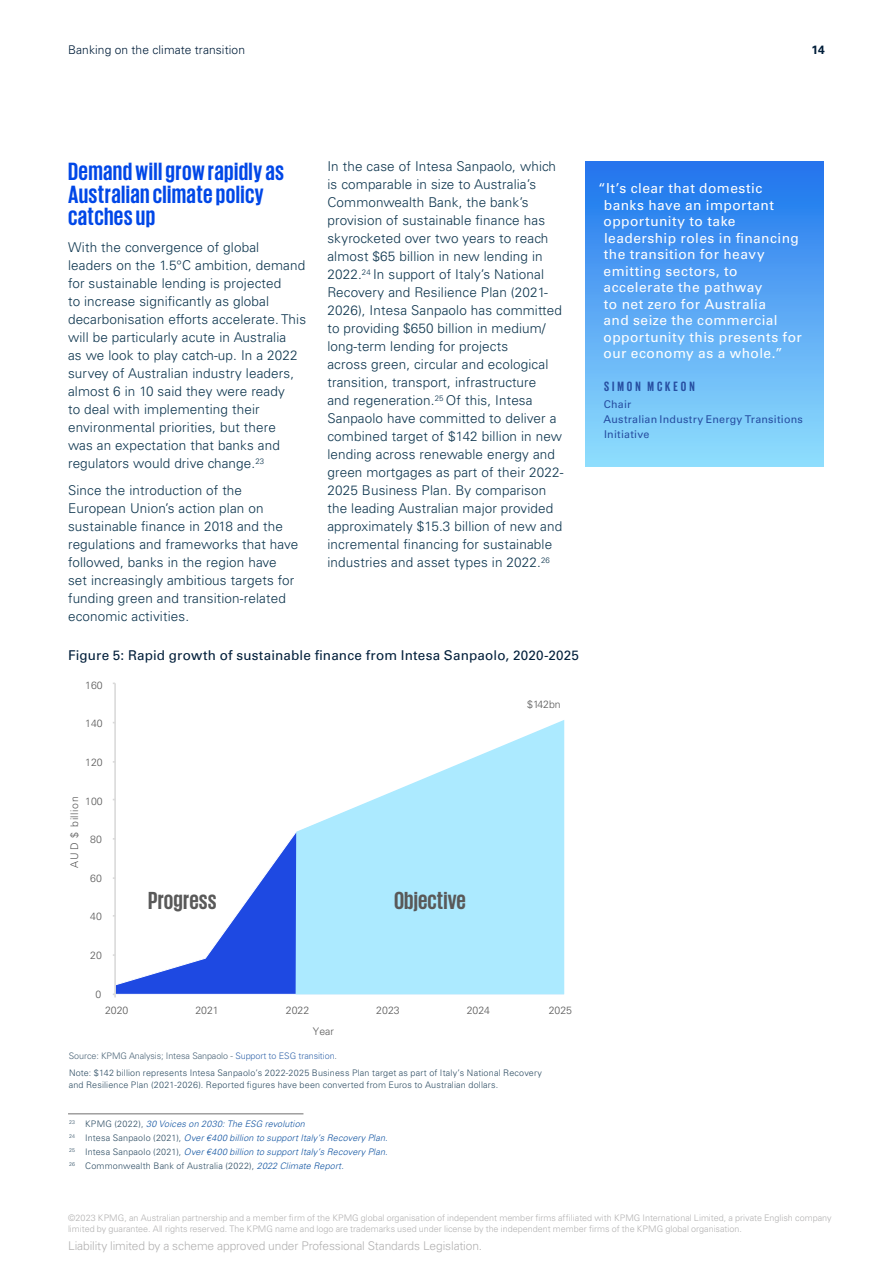
<style>
.page{position:relative;width:893px;height:1263px;background:#fff}
.page>*{position:absolute;margin:0;border:0;box-sizing:border-box;transform-origin:0 0}
.t1{font:700 25.5px/22.5px "KPMG";letter-spacing:.015em;color:#0047e7}
.t2{font:700 25.2px "KPMG";letter-spacing:.005em;color:#595959}
.t3{font:13.8px/16.5px "Univers LT Std";letter-spacing:.03em;color:#fff}
.t4{font:700 13.8px "KPMG";letter-spacing:.21em;color:#002f91}
.t5{font:300 13.5px/18px "Univers LT Std";letter-spacing:.01em;color:#0e364f}
.t6{font:13.5px "Univers LT Std";letter-spacing:.01em;color:#001e3a}
.t7{font:300 12px "Univers LT Std";letter-spacing:-.01em;color:#b3b2b2}
.t8{font:300 12px "Univers LT Std";letter-spacing:.005em;color:#001e3a}
.t9{font:700 12px "Univers LT Std";color:#001e3a}
.t10{font:10.65px/15.3px "Univers LT Std";letter-spacing:.02em;color:#002f91}
.t11{font:300 10.5px "Univers LT Std";color:#595959}
.t12{font:300 10.5px "Univers LT Std";letter-spacing:.075em;color:#595959}
.t13{font:300 9px/10.8px "Univers LT Std";color:#b3b2b2}
.t14{font:300 9px/16.2px "Univers LT Std";letter-spacing:.015em;color:#2f4e64}
.t15{font:italic 300 9px/14.1px "Univers LT Std";letter-spacing:.015em;color:#1154a1}
.s1{color:#4c6578}
.s2{color:#396aad}
.s3{font-style:normal;color:#2f4e64}
.s4{font-style:normal}
</style>
<div class="page">
<hr style="left:68px;top:1113px;width:235px;height:1px;background:#706f6f">
<svg style="left:116px;top:833px;width:448px;height:162px"></svg>
<hr style="left:114px;top:683px;width:2px;height:311px;background:#d9d9d9">
<svg style="left:296px;top:720px;width:268px;height:274px;fill:#aceaff"></svg>
<div style="left:586px;top:162px;width:238px;height:305px;background:linear-gradient(to bottom,#2174ed,#93dffd)"></div>
<p class="t8" style="left:68px;top:42px;width:178px">Banking on the climate transition</p>
<p class="t9" style="left:811px;top:42px;width:15px">14</p>
<h1 class="t1" style="left:68px;top:160px;width:217px">Demand will grow rapidly as<br>Australian climate policy catches up</h1>
<p class="t5" style="left:68px;top:238px;width:240px">With the convergence of global leaders on the 1.5°C ambition, demand for sustainable lending is projected<br>to increase significantly as global decarbonisation efforts accelerate. This will be particularly acute in Australia<br>as we look to play catch-up. In a 2022 survey of Australian industry leaders, almost 6 in 10 said they were ready<br>to deal with implementing their environmental priorities, but there<br>was an expectation that banks and regulators would drive change.<sup>23</sup></p>
<p class="t5" style="left:68px;top:481px;width:232px">Since the introduction of the European Union’s action plan on sustainable finance in 2018 and the regulations and frameworks that have followed, banks in the region have set increasingly ambitious targets for funding green and transition-related economic activities.</p>
<p class="t5" style="left:327px;top:158px;width:238px">In the case of Intesa Sanpaolo, which is comparable in size to Australia’s Commonwealth Bank, the bank’s provision of sustainable finance has skyrocketed over two years to reach almost $65 billion in new lending in 2022.<sup>24</sup> In support of Italy’s National Recovery and Resilience Plan (2021- 2026), Intesa Sanpaolo has committed to providing $650 billion in medium/ long-term lending for projects<br>across green, circular and ecological transition, transport, infrastructure<br>and regeneration.<sup>25</sup> Of this, Intesa Sanpaolo have committed to deliver a combined target of $142 billion in new lending across renewable energy and green mortgages as part of their 2022- 2025 Business Plan. By comparison the leading Australian major provided approximately $15.3 billion of new and incremental financing for sustainable industries and asset types in 2022.<sup>26</sup></p>
<p class="t6" style="left:68px;top:647px;width:512px">Figure 5: Rapid growth of sustainable finance from Intesa Sanpaolo, 2020-2025</p>
<p class="t11" style="left:85px;top:679px;width:19px">160</p>
<p class="t11" style="left:85px;top:716px;width:19px">140</p>
<p class="t11" style="left:85px;top:756px;width:19px">120</p>
<p class="t12" style="left:68px;top:868px;width:73px;rotate:-90deg">AUD $ billion</p>
<p class="t11" style="left:85px;top:795px;width:19px">100</p>
<p class="t11" style="left:90px;top:833px;width:13px">80</p>
<p class="t11" style="left:90px;top:872px;width:13px">60</p>
<p class="t11" style="left:90px;top:910px;width:13px">40</p>
<p class="t11" style="left:90px;top:949px;width:13px">20</p>
<p class="t11" style="left:95px;top:988px;width:7px">0</p>
<h2 class="t2" style="left:148px;top:887px;width:70px">Progress</h2>
<h2 class="t2" style="left:394px;top:887px;width:74px">Objective</h2>
<p class="t11" style="left:527px;top:697px;width:35px">$142bn</p>
<p class="t11" style="left:105px;top:1004px;width:25px">2020</p>
<p class="t11" style="left:195px;top:1004px;width:25px">2021</p>
<p class="t11" style="left:286px;top:1004px;width:25px">2022</p>
<p class="t11" style="left:376px;top:1004px;width:25px">2023</p>
<p class="t11" style="left:467px;top:1004px;width:25px">2024</p>
<p class="t11" style="left:549px;top:1004px;width:25px">2025</p>
<p class="t11" style="left:313px;top:1025px;width:23px">Year</p>
<p class="t14" style="left:69px;top:1048px;width:475px"><span class="s1">Source: KPMG Analysis; Intesa Sanpaolo -</span> <span class="s2">Support to ESG transition</span><span class="s1">.<br></span>Note: $142 billion represents Intesa Sanpaolo’s 2022-2025 Business Plan target as part of Italy’s National Recovery</p>
<p class="t14" style="left:69px;top:1076px;width:431px">and Resilience Plan (2021-2026). Reported figures have been converted from Euros to Australian dollars.</p>
<p class="t15" style="left:69px;top:1117px;width:320px"><sup>23</sup> <span class="s3">KPMG (2022),</span> 30 Voices on 2030: The ESG revolution<br><sup>24</sup> <span class="s3">Intesa Sanpaolo (2021),</span> Over €400 billion to support Italy’s Recovery Plan.<br><sup>25</sup> <span class="s3">Intesa Sanpaolo (2021),</span> Over €400 billion to support Italy’s Recovery Plan.<br><sup>26</sup> <span class="s3">Commonwealth Bank of Australia (2022),</span> 2022 Climate Report<span class="s4">.</span></p>
<p class="t3" style="left:604px;top:180px;width:200px;text-indent:-5px">“It’s clear that domestic banks have an important opportunity to take leadership roles in financing the transition for heavy emitting sectors, to accelerate the pathway<br>to net zero for Australia<br>and seize the commercial opportunity this presents for our economy as a whole.”</p>
<p class="t4" style="left:604px;top:379px;width:92px">SIMON MCKEON</p>
<p class="t10" style="left:603px;top:396px;width:201px">Chair<br>Australian Industry Energy Transitions<br>Initiative</p>
<p class="t13" style="left:68px;top:1212px;width:765px">©2023 KPMG, an Australian partnership and a member firm of the KPMG global organisation of independent member firms affiliated with KPMG International Limited, a private English company limited by guarantee. All rights reserved. The KPMG name and logo are trademarks used under license by the independent member firms of the KPMG global organisation.</p>
<p class="t7" style="left:68px;top:1239px;width:416px">Liability limited by a scheme approved under Professional Standards Legislation.</p>
</div>
